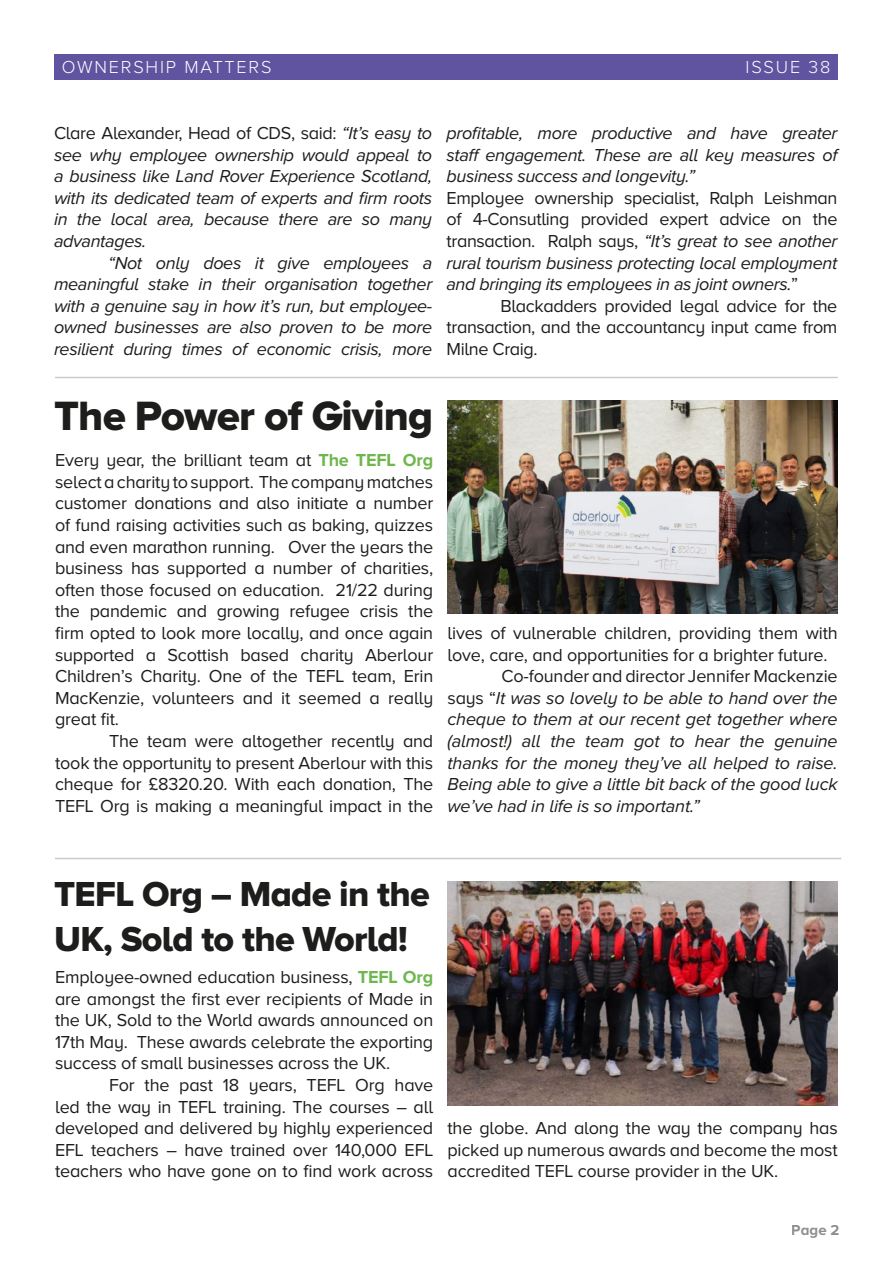
<style>
.page{position:relative;width:893px;height:1263px;background:#fff}
.page>*{position:absolute;margin:0;border:0;box-sizing:border-box;transform-origin:0 0}
.t1{font:42.45px "Proxima Nova A Extrabld";letter-spacing:-.02em;color:#1d1d1b}
.t2{font:36px/45px "Proxima Nova A Extrabld";letter-spacing:-.02em;color:#1d1d1b}
.t3{font:18px/21.6px "Proxima Nova A";letter-spacing:-.01em;color:#1d1d1b;text-align:justify}
.t4{font:italic 18px/21.6px "Proxima Nova A";letter-spacing:-.02em;color:#1d1d1b;text-align:justify}
.t5{font:300 18px "Proxima Nova A";letter-spacing:.1em;color:#fff}
.t6{font:700 15px "Proxima Nova A";color:#1d1d1b}
.s1{font-style:normal}
.s2{font-weight:700;color:#6eb74d}
</style>
<div class="page">
<div style="left:54px;top:54px;width:783px;height:26px;background:#60539f"></div>
<hr style="left:55px;top:377px;width:783px;height:1px;background:#cbcaca">
<img style="left:447px;top:401px;width:391px;height:212px">
<img style="left:447px;top:881px;width:391px;height:224px">
<hr style="left:55px;top:858px;width:786px;height:1px;background:#cbcaca">
<p class="t5" style="left:62px;top:57px;width:211px">OWNERSHIP MATTERS</p>
<p class="t5" style="left:745px;top:57px;width:86px">ISSUE 38</p>
<p class="t4" style="left:54px;top:122px;width:380px"><span class="s1">Clare Alexander, Head of CDS, said:</span> “It’s easy to see why employee ownership would appeal to a business like Land Rover Experience Scotland, with its dedicated team of experts and firm roots in the local area, because there are so many advantages.</p>
<p class="t4" style="left:54px;top:252px;width:380px;text-indent:54px">“Not only does it give employees a meaningful stake in their organisation together with a genuine say in how it’s run, but employee&shy;owned businesses are also proven to be more resilient during times of economic crisis, more</p>
<p class="t4" style="left:446px;top:122px;width:392px">profitable, more productive and have greater staff engagement. These are all key measures of business success and longevity.”</p>
<p class="t4" style="left:446px;top:187px;width:392px"><span class="s1">Employee ownership specialist, Ralph Leishman of 4-Consutling provided expert advice on the transaction. Ralph says,</span> “It’s great to see another rural tourism business protecting local employment and bringing its employees in as joint owners.<span class="s1">”</span></p>
<p class="t3" style="left:446px;top:295px;width:392px;text-indent:54px">Blackadders provided legal advice for the transaction, and the accountancy input came from Milne Craig.</p>
<p class="t1" style="left:54px;top:392px;width:380px">The Power of Giving</p>
<p class="t3" style="left:55px;top:449px;width:380px">Every year, the brilliant team at <span class="s2">The TEFL Org </span>select a charity to support. The company matches customer donations and also initiate a number of fund raising activities such as baking, quizzes and even marathon running. Over the years the business has supported a number of charities, often those focused on education. 21/22 during the pandemic and growing refugee crisis the firm opted to look more locally, and once again supported a Scottish based charity Aberlour Children’s Charity. One of the TEFL team, Erin MacKenzie, volunteers and it seemed a really great fit.</p>
<p class="t3" style="left:55px;top:730px;width:380px;text-indent:54px">The team were altogether recently and took the opportunity to present Aberlour with this cheque for £8320.20. With each donation, The TEFL Org is making a meaningful impact in the</p>
<p class="t3" style="left:447px;top:622px;width:392px">lives of vulnerable children, providing them with love, care, and opportunities for a brighter future.</p>
<p class="t4" style="left:447px;top:665px;width:392px;text-indent:54px"><span class="s1">Co-founder and director Jennifer Mackenzie says “</span>It was so lovely to be able to hand over the cheque to them at our recent get together where (almost!) all the team got to hear the genuine thanks for the money they’ve all helped to raise.<br>Being able to give a little bit back of the good luck we’ve had in life is so important.”</p>
<p class="t2" style="left:54px;top:870px;width:377px">TEFL Org – Made in the<br>UK, Sold to the World!</p>
<p class="t3" style="left:55px;top:966px;width:380px">Employee-owned education business, <span class="s2">TEFL Org </span>are amongst the first ever recipients of Made in the UK, Sold to the World awards announced on 17th May. These awards celebrate the exporting success of small businesses across the UK.</p>
<p class="t3" style="left:55px;top:1074px;width:380px;text-indent:54px">For the past 18 years, TEFL Org have led the way in TEFL training. The courses – all developed and delivered by highly experienced EFL teachers – have trained over 140,000 EFL teachers who have gone on to find work across</p>
<p class="t3" style="left:447px;top:1117px;width:392px">the globe. And along the way the company has picked up numerous awards and become the most accredited TEFL course provider in the UK.</p>
<p class="t6" style="left:792px;top:1222px;width:49px">Page 2</p>
</div>
